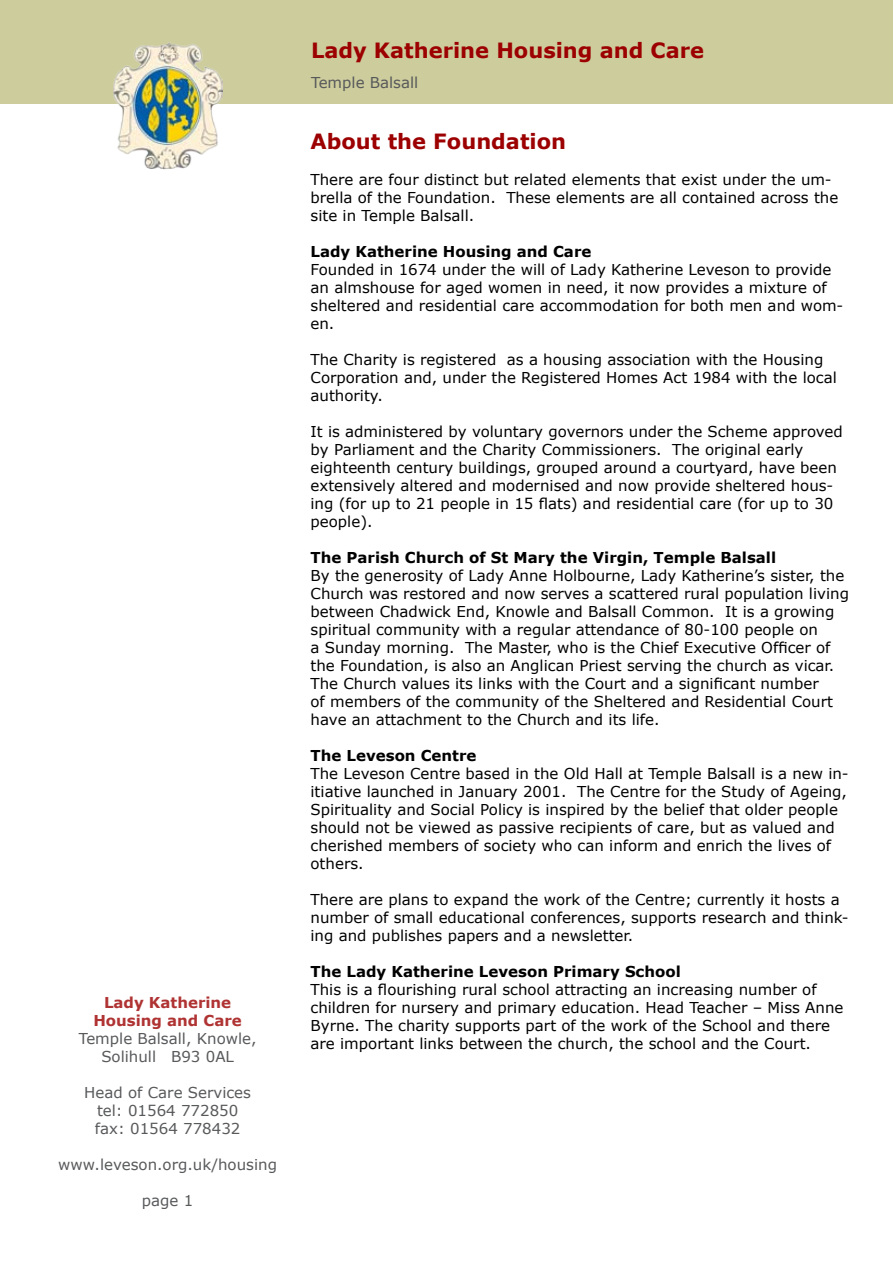
<style>
.page{position:relative;width:893px;height:1263px;background:#fff}
.page>*{position:absolute;margin:0;border:0;box-sizing:border-box;transform-origin:0 0}
.t1{font:700 21px "Verdana";color:#9c0000}
.t2{font:15px/18px "Verdana";color:#000}
.t3{font:15px/18px "Verdana";color:#58595b;text-align:center}
.t4{font:700 15px "Verdana";color:#000}
.t5{font:700 15px/18px "Verdana";color:#b03333;text-align:center}
</style>
<div class="page">
<div style="left:0;top:0;width:893px;height:103px;background:#cccc9c"></div>
<img style="left:113px;top:42px;width:109px;height:127px">
<p class="t5" style="left:93px;top:993px;width:150px">Lady Katherine<br>Housing and Care</p>
<p class="t3" style="left:79px;top:1029px;width:179px">Temple Balsall, Knowle,<br>Solihull B93 0AL</p>
<p class="t3" style="left:84px;top:1083px;width:168px">Head of Care Services tel: 01564 772850 fax: 01564 778432</p>
<p class="t3" style="left:58px;top:1155px;width:220px">www.leveson.org.uk/housing</p>
<p class="t3" style="left:142px;top:1191px;width:38px">page</p>
<h1 class="t1" style="left:311px;top:35px;width:395px">Lady Katherine Housing and Care</h1>
<p class="t3" style="left:311px;top:73px;width:109px">Temple Balsall</p>
<h1 class="t1" style="left:311px;top:126px;width:257px">About the Foundation</h1>
<p class="t2" style="left:311px;top:170px;width:529px">There are four distinct but related elements that exist under the um&shy;brella of the Foundation. These elements are all contained across the site in Temple Balsall.</p>
<p class="t4" style="left:311px;top:240px;width:282px">Lady Katherine Housing and Care</p>
<p class="t2" style="left:311px;top:260px;width:534px">Founded in 1 674 under the will of Lady Katherine Leveson to provide an almshouse for aged women in need, it now provides a mixture of sheltered and residential care accommodation for both men and wom&shy;en.</p>
<p class="t2" style="left:311px;top:350px;width:528px">The Charity is registered as a housing association with the Housing<br>Corporation and, under the Registered Homes Act 1 984 with the local authority.</p>
<p class="t2" style="left:311px;top:422px;width:534px">It is administered by voluntary governors under the Scheme approved by Parliament and the Charity Commissioners. The original early eighteenth century buildings, grouped around a courtyard, have been extensively altered and modernised and now provide sheltered hous&shy;ing (for up to 21 people in 15 flats) and residential care (for up to 30 people).</p>
<p class="t4" style="left:311px;top:546px;width:467px">The Parish Church of St Mary the Virgin, Temple Balsall</p>
<p class="t2" style="left:311px;top:566px;width:540px">By the generosity of Lady Anne Holbourne, Lady Katherine’s sister, the Church was restored and now serves a scattered rural population living between Chadwick End, Knowle and Balsall Common. It is a growing spiritual community with a regular attendance of 80-100 people on<br>a Sunday morning. The Master, who is the Chief Executive Officer of the Foundation, is also an Anglican Priest serving the church as vicar.<br>The Church values its links with the Court and a significant number<br>of members of the community of the Sheltered and Residential Court have an attachment to the Church and its life.</p>
<p class="t4" style="left:311px;top:744px;width:167px">The Leveson Centre</p>
<p class="t2" style="left:311px;top:764px;width:540px">The Leveson Centre based in the Old Hall at Temple Balsall is a new in&shy;itiative launched in January 2001. The Centre for the Study of Ageing, Spirituality and Social Policy is inspired by the belief that older people should not be viewed as passive recipients of care, but as valued and cherished members of society who can inform and enrich the lives of others.</p>
<p class="t2" style="left:311px;top:890px;width:540px">There are plans to expand the work of the Centre; currently it hosts a number of small educational conferences, supports research and think&shy;ing and publishes papers and a newsletter.</p>
<p class="t4" style="left:311px;top:960px;width:372px">The Lady Katherine Leveson Primary School</p>
<p class="t2" style="left:311px;top:980px;width:534px">This is a flourishing rural school attracting an increasing number of children for nursery and primary education. Head Teacher – Miss Anne Byrne. The charity supports part of the work of the School and there are important links between the church, the school and the Court.</p>
</div>
